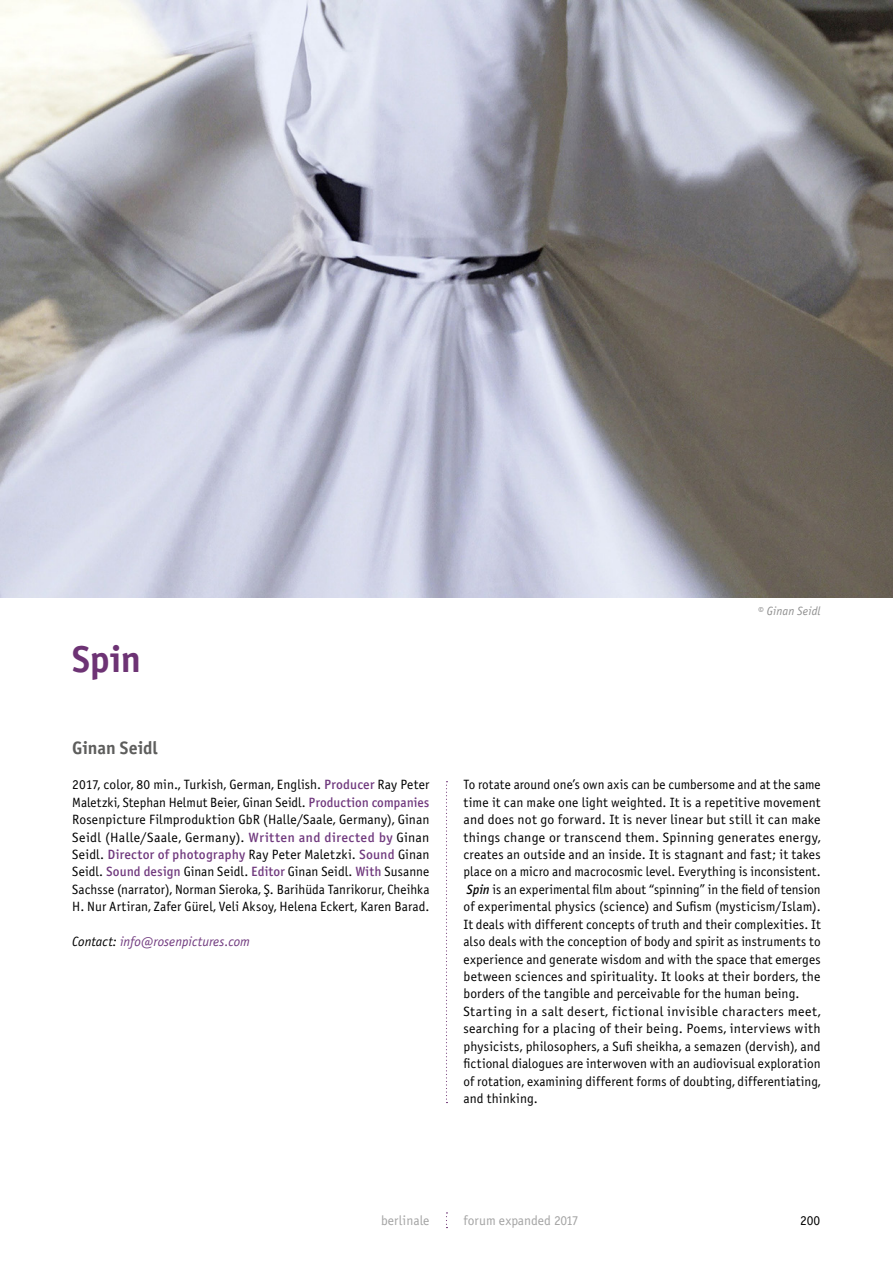
<style>
.page{position:relative;width:893px;height:1263px;background:#fff}
.page>*{position:absolute;margin:0;border:0;box-sizing:border-box;transform-origin:0 0}
.titel{font:37.5px "Officina Sans Bold ITC";color:#6d3374}
.regie{font:18px "Officina Sans Bold ITC";color:#5d5d5c}
.synopsis_lang{font:13.5px/17.4px "Officina Sans Book ITC";letter-spacing:.005em;color:#000;text-align:justify}
.Credits{font:13.5px/17.4px "Officina Sans Book ITC";letter-spacing:.005em;color:#000;text-align:justify}
.Bios{font:13.5px/17.4px "Officina Sans Book ITC";letter-spacing:.005em;color:#000;text-align:justify}
.Kontakt{font:italic 13.5px "Officina Sans Book ITC";color:#70397e}
.t1{font:13.5px "Officina Sans Book ITC";color:#a4a4a4}
.seitenzahl_re{font:13.5px "Officina Sans Book ITC";color:#000}
.Bildunterschrift{font:italic 12px "Officina Sans Book ITC";letter-spacing:.01em;color:#8f8f8f}
.s1{font-family:"Officina Sans Medium ITC";color:#70397e}
.s2{color:#000}
.s3{font-family:"Officina Sans Medium ITC";font-style:italic}
</style>
<div class="page">
<svg style="left:446px;top:781px;width:1px;height:322px"></svg>
<img style="left:0;top:0;width:893px;height:597px">
<p class="titel" style="left:72px;top:636px;width:70px">Spin</p>
<p class="regie" style="left:72px;top:737px;width:87px">Ginan Seidl</p>
<p class="Credits" style="left:72px;top:776px;width:359px">2017, color, 80 min., Turkish, German, English. <span class="s1">Producer</span> Ray Peter Maletzki, Stephan Helmut Beier, Ginan Seidl. <span class="s1">Production companies </span>Rosenpicture Filmproduktion GbR (Halle/Saale, Germany), Ginan Seidl (Halle/Saale, Germany). <span class="s1">Written and directed by</span> Ginan Seidl. <span class="s1">Director of photography</span> Ray Peter Maletzki. <span class="s1">Sound</span> Ginan Seidl. <span class="s1">Sound design</span> Ginan Seidl. <span class="s1">Editor</span> Ginan Seidl. <span class="s1">With</span> Susanne Sachsse (narrator), Norman Sieroka, Ş. Barihüda Tanrikorur, Cheihka H. Nur Artiran, Zafer Gürel, Veli Aksoy, Helena Eckert, Karen Barad.</p>
<p class="Kontakt" style="left:72px;top:934px;width:179px"><span class="s2">Contact:</span> info@rosenpictures.com</p>
<p class="Bildunterschrift" style="left:758px;top:604px;width:64px">© Ginan Seidl</p>
<p class="synopsis_lang" style="left:463px;top:776px;width:359px">To rotate around one’s own axis can be cumbersome and at the same time it can make one light weighted. It is a repetitive movement and does not go forward. It is never linear but still it can make things change or transcend them. Spinning generates energy, creates an outside and an inside. It is stagnant and fast; it takes place on a micro and macrocosmic level. Everything is inconsistent.</p>
<p class="synopsis_lang" style="left:463px;top:881px;width:359px"><span class="s3">Spin</span> is an experimental film about “spinning” in the field of tension of experimental physics (science) and Sufism (mysticism/Islam).<br>It deals with different concepts of truth and their complexities. It also deals with the conception of body and spirit as instruments to experience and generate wisdom and with the space that emerges between sciences and spirituality. It looks at their borders, the borders of the tangible and perceivable for the human being.</p>
<p class="Bios" style="left:463px;top:1003px;width:359px">Starting in a salt desert, fictional invisible characters meet, searching for a placing of their being. Poems, interviews with physicists, philosophers, a Sufi sheikha, a semazen (dervish), and fictional dialogues are interwoven with an audiovisual exploration of rotation, examining different forms of doubting, differentiating, and thinking.</p>
<p class="t1" style="left:381px;top:1213px;width:50px">berlinale</p>
<p class="t1" style="left:463px;top:1213px;width:116px">forum expanded 2017</p>
<p class="seitenzahl_re" style="left:800px;top:1213px;width:22px">200</p>
</div>
